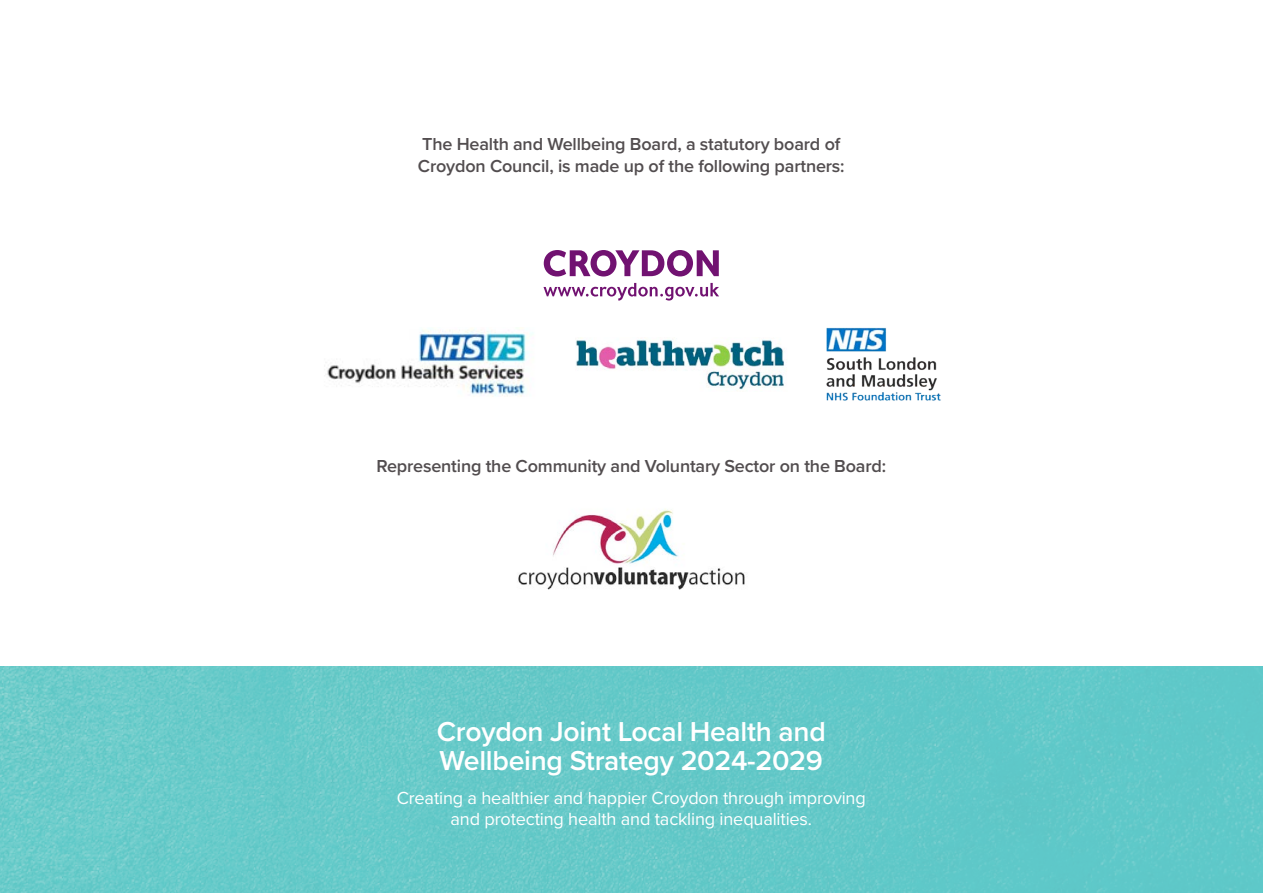
<style>
.page{position:relative;width:1263px;height:893px;background:#fff}
.page>*{position:absolute;margin:0;border:0;box-sizing:border-box;transform-origin:0 0}
.t1{font:600 28.35px/29.2px "Proxima Nova";letter-spacing:-.01em;color:#fff}
.t2{font:18.15px/20.2px "Proxima Nova";letter-spacing:-.01em;color:#fff;text-align:center}
.t3{font:600 18px/21.6px "Proxima Nova";letter-spacing:-.01em;color:#524d4f}
</style>
<div class="page">
<img style="left:0;top:666px;width:1263px;height:227px">
<img style="left:327px;top:328px;width:206px;height:69px">
<img style="left:576px;top:338px;width:209px;height:52px">
<img style="left:827px;top:327px;width:114px;height:74px">
<img style="left:518px;top:509px;width:227px;height:81px">
<svg style="left:544px;top:250px;width:175px;height:26px"></svg>
<svg style="left:543px;top:283px;width:176px;height:18px"></svg>
<p class="t3" style="left:418px;top:133px;width:428px">The Health and Wellbeing Board, a statutory board of<br>Croydon Council, is made up of the following partners:</p>
<p class="t3" style="left:376px;top:455px;width:511px">Representing the Community and Voluntary Sector on the Board:</p>
<p class="t1" style="left:437px;top:716px;width:391px">Croydon Joint Local Health and<br>Wellbeing Strategy 2024-2029</p>
<p class="t2" style="left:397px;top:787px;width:471px">Creating a healthier and happier Croydon through improving and protecting health and tackling inequalities.</p>
</div>
